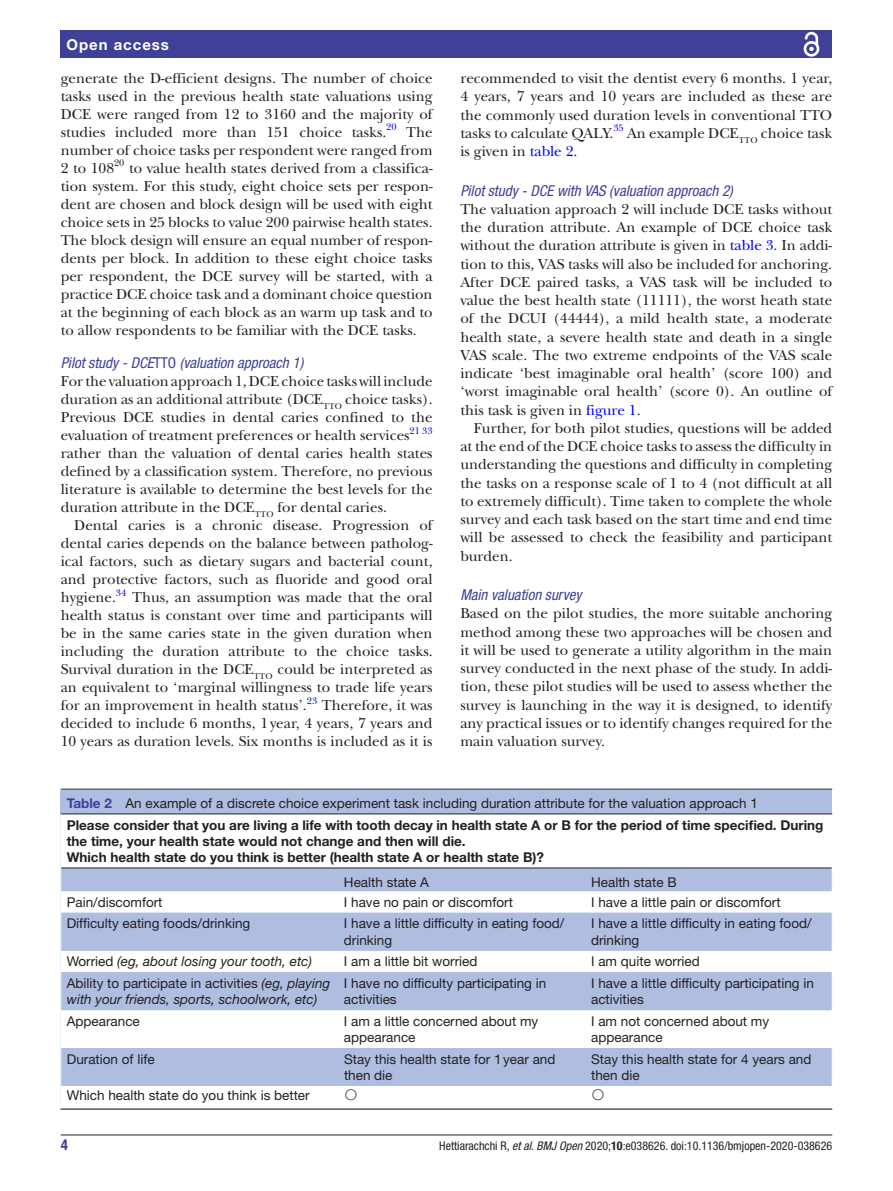
<style>
.page{position:relative;width:893px;height:1191px;background:#fff}
.page>*{position:absolute;margin:0;border:0;box-sizing:border-box;transform-origin:0 0}
.t1{font:15px/18px "New Baskerville";color:#231f20;text-align:justify}
.t2{font:italic condensed 15px "Helvetica Neue LT Std";color:#414099}
.t3{font:700 15px "Helvetica Neue LT Std";letter-spacing:.065em;color:#fff}
.t4{font:700 condensed 15px "Helvetica Neue LT Std";color:#414099}
.t5{font:13.5px/16.2px "Helvetica Neue LT Std";color:#231f20}
.t6{font:700 13.5px/22px "Helvetica Neue LT Std";color:#231f20}
.t7{font:italic 13.5px/16.2px "Helvetica Neue LT Std";color:#231f20}
.t8{font:13.5px "Arial Unicode MS";color:#231f20}
.t9{font:condensed 12px "Helvetica Neue LT Std";color:#231f20}
.t10{font:9.9px "New Baskerville";color:#00f}
.t11{font:9.9px "New Baskerville";color:#231f20}
.s1{font-style:normal}
.s2{color:#00f}
.s3{color:#414099}
.s4{font-weight:400}
.s5{font-style:italic}
.s6{font-weight:700}
</style>
<div class="page">
<hr style="left:61px;top:1134px;width:771px;height:1px;background:#231f20">
<div style="left:61px;top:31px;width:771px;height:27px;background:#414099"></div>
<svg style="left:803px;top:31px;width:17px;height:26px"></svg>
<div style="left:61px;top:789px;width:771px;height:320px;background:#afbde1"></div>
<hr style="left:61px;top:788px;width:771px;height:1px;background:#231f20">
<div style="left:61px;top:814px;width:771px;height:294px;background:#fff"></div>
<svg style="left:61px;top:868px;width:771px;height:217px"></svg>
<hr style="left:338px;top:867px;width:247px;height:1px;background:#231f20">
<hr style="left:585px;top:867px;width:247px;height:1px;background:#231f20">
<hr style="left:61px;top:813px;width:277px;height:1px;background:#231f20">
<hr style="left:338px;top:813px;width:247px;height:1px;background:#231f20">
<hr style="left:585px;top:813px;width:247px;height:1px;background:#231f20">
<hr style="left:61px;top:867px;width:277px;height:1px;background:#231f20">
<hr style="left:61px;top:1108px;width:277px;height:1px;background:#231f20">
<hr style="left:338px;top:1108px;width:247px;height:1px;background:#231f20">
<hr style="left:585px;top:1108px;width:247px;height:1px;background:#231f20">
<svg style="left:60px;top:868px;width:1px;height:44px"></svg>
<svg style="left:60px;top:950px;width:1px;height:22px"></svg>
<svg style="left:60px;top:1085px;width:1px;height:23px"></svg>
<p class="t3" style="left:66px;top:35px;width:104px">Open access</p>
<p class="t1" style="left:61px;top:69px;width:373px">generate the D-efficient designs. The number of choice tasks used in the previous health state valuations using DCE were ranged from 12 to 3160 and the majority of studies included more than 151 choice tasks.</p>
<p class="t10" style="left:386px;top:121px;width:12px">20</p>
<p class="t1" style="left:61px;top:123px;width:373px;text-indent:345px">The number of choice tasks per respondent were ranged from 2 to 108</p>
<p class="t11" style="left:114px;top:157px;width:12px">20</p>
<p class="t1" style="left:61px;top:159px;width:373px;text-indent:68px">to value health states derived from a classifica&shy;tion system. For this study, eight choice sets per respon&shy;dent are chosen and block design will be used with eight choice sets in 25 blocks to value 200 pairwise health states.<br>The block design will ensure an equal number of respon&shy;dents per block. In addition to these eight choice tasks per respondent, the DCE survey will be started, with a practice DCE choice task and a dominant choice question at the beginning of each block as an warm up task and to to allow respondents to be familiar with the DCE tasks.</p>
<p class="t2" style="left:61px;top:354px;width:244px">Pilot study - DCE<span class="s1">TTO</span> (valuation approach 1)</p>
<p class="t1" style="left:61px;top:372px;width:373px">For the valuation approach 1, DCE choice tasks will include duration as an additional attribute (DCE<sub>TTO</sub> choice tasks).<br>Previous DCE studies in dental caries confined to the evaluation of treatment preferences or health services</p>
<p class="t10" style="left:410px;top:424px;width:25px">21 33</p>
<p class="t1" style="left:61px;top:444px;width:373px">rather than the valuation of dental caries health states defined by a classification system. Therefore, no previous literature is available to determine the best levels for the duration attribute in the DCE<sub>TTO</sub> for dental caries.</p>
<p class="t1" style="left:61px;top:516px;width:373px;text-indent:14px">Dental caries is a chronic disease. Progression of dental caries depends on the balance between patholog&shy;ical factors, such as dietary sugars and bacterial count, and protective factors, such as fluoride and good oral hygiene.</p>
<p class="t10" style="left:116px;top:586px;width:12px">34</p>
<p class="t1" style="left:61px;top:588px;width:373px;text-indent:71px">Thus, an assumption was made that the oral health status is constant over time and participants will be in the same caries state in the given duration when including the duration attribute to the choice tasks.<br>Survival duration in the DCE<sub>TTO</sub> could be interpreted as an equivalent to ‘marginal willingness to trade life years for an improvement in health status’.</p>
<p class="t10" style="left:307px;top:694px;width:12px">23</p>
<p class="t1" style="left:61px;top:696px;width:373px;text-indent:261px">Therefore, it was decided to include 6 months, 1year, 4 years, 7 years and 10 years as duration levels. Six months is included as it is</p>
<p class="t1" style="left:460px;top:69px;width:373px">recommended to visit the dentist every 6 months. 1 year, 4 years, 7 years and 10 years are included as these are the commonly used duration levels in conventional TTO tasks to calculate QALY.</p>
<p class="t10" style="left:613px;top:122px;width:12px">35</p>
<p class="t1" style="left:627px;top:124px;width:207px">An example DCE<sub>TTO</sub> choice task</p>
<p class="t1" style="left:460px;top:142px;width:118px">is given in <span class="s2">table 2</span>.</p>
<p class="t2" style="left:460px;top:182px;width:274px">Pilot study - DCE with VAS (valuation approach 2)</p>
<p class="t1" style="left:460px;top:200px;width:373px">The valuation approach 2 will include DCE tasks without the duration attribute. An example of DCE choice task without the duration attribute is given in <span class="s2">table 3</span>. In addi&shy;tion to this, VAS tasks will also be included for anchoring.<br>After DCE paired tasks, a VAS task will be included to value the best health state (11111), the worst heath state of the DCUI (44444), a mild health state, a moderate health state, a severe health state and death in a single VAS scale. The two extreme endpoints of the VAS scale indicate ‘best imaginable oral health’ (score 100) and ‘worst imaginable oral health’ (score 0). An outline of this task is given in <span class="s2">figure 1</span>.</p>
<p class="t1" style="left:460px;top:419px;width:373px;text-indent:14px">Further, for both pilot studies, questions will be added at the end of the DCE choice tasks to assess the difficulty in understanding the questions and difficulty in completing the tasks on a response scale of 1 to 4 (not difficult at all to extremely difficult). Time taken to complete the whole survey and each task based on the start time and end time will be assessed to check the feasibility and participant burden.</p>
<p class="t2" style="left:460px;top:586px;width:123px">Main valuation survey</p>
<p class="t1" style="left:460px;top:604px;width:373px">Based on the pilot studies, the more suitable anchoring method among these two approaches will be chosen and it will be used to generate a utility algorithm in the main survey conducted in the next phase of the study. In addi&shy;tion, these pilot studies will be used to assess whether the survey is launching in the way it is designed, to identify any practical issues or to identify changes required for the main valuation survey.</p>
<p class="t6" style="left:67px;top:791px;width:758px"><span class="s3">Table 2</span> <span class="s4">An example of a discrete choice experiment task including duration attribute for the valuation approach 1<br></span>Please consider that you are living a life with tooth decay in health state A or B for the period of time specified. During</p>
<p class="t6" style="left:67px;top:832px;width:479px;line-height:16.2px">the time, your health state would not change and then will die.<br>Which health state do you think is better (health state A or health state B)?</p>
<p class="t5" style="left:344px;top:873px;width:87px">Health state A</p>
<p class="t5" style="left:591px;top:873px;width:87px">Health state B</p>
<p class="t5" style="left:67px;top:893px;width:97px">Pain/discomfort</p>
<p class="t5" style="left:344px;top:893px;width:171px">I have no pain or discomfort</p>
<p class="t5" style="left:591px;top:893px;width:191px">I have a little pain or discomfort</p>
<p class="t5" style="left:67px;top:915px;width:185px">Difficulty eating foods/drinking</p>
<p class="t5" style="left:344px;top:915px;width:222px">I have a little difficulty in eating food/ drinking</p>
<p class="t5" style="left:591px;top:915px;width:222px">I have a little difficulty in eating food/ drinking</p>
<p class="t7" style="left:67px;top:953px;width:247px"><span class="s1">Worried</span> (eg, about losing your tooth, etc)</p>
<p class="t5" style="left:344px;top:953px;width:135px">I am a little bit worried</p>
<p class="t5" style="left:591px;top:953px;width:110px">I am quite worried</p>
<p class="t7" style="left:67px;top:974px;width:265px"><span class="s1">Ability to participate in activities</span> (eg, playing with your friends, sports, schoolwork, etc)</p>
<p class="t5" style="left:344px;top:974px;width:204px">I have no difficulty participating in activities</p>
<p class="t5" style="left:591px;top:974px;width:224px">I have a little difficulty participating in activities</p>
<p class="t5" style="left:67px;top:1012px;width:75px">Appearance</p>
<p class="t5" style="left:344px;top:1012px;width:196px">I am a little concerned about my appearance</p>
<p class="t5" style="left:591px;top:1012px;width:180px">I am not concerned about my appearance</p>
<p class="t5" style="left:67px;top:1050px;width:89px">Duration of life</p>
<p class="t5" style="left:344px;top:1050px;width:213px">Stay this health state for 1year and then die</p>
<p class="t5" style="left:591px;top:1050px;width:222px">Stay this health state for 4 years and then die</p>
<p class="t5" style="left:67px;top:1086px;width:244px">Which health state do you think is better</p>
<p class="t8" style="left:344px;top:1085px;width:15px">〇</p>
<p class="t8" style="left:591px;top:1085px;width:15px">〇</p>
<p class="t4" style="left:61px;top:1135px;width:9px">4</p>
<p class="t9" style="left:439px;top:1138px;width:394px">Hettiarachchi R, <span class="s5">et al</span>. <span class="s5">BMJ Open</span> 2020;<span class="s6">10</span>:e038626. doi:10.1136/bmjopen-2020-038626</p>
</div>
